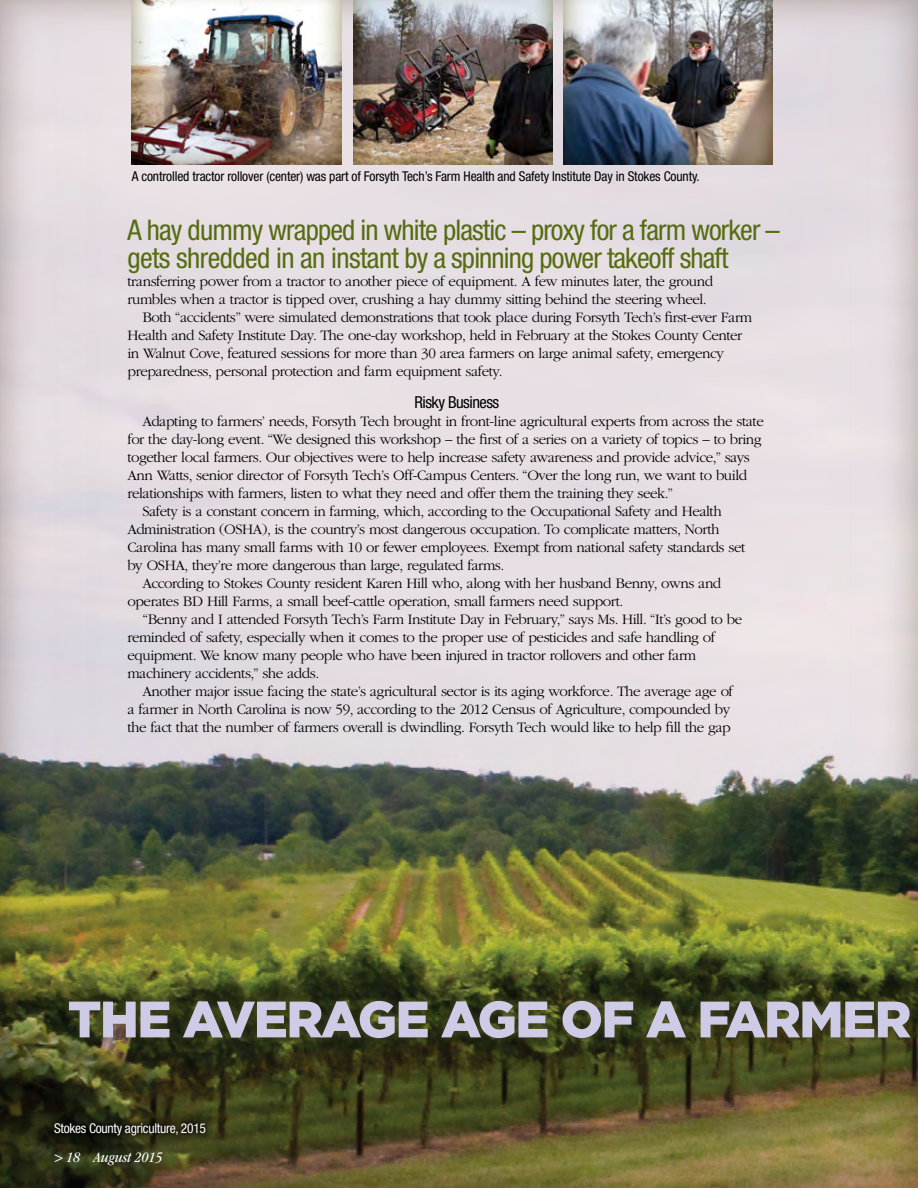
<style>
.page{position:relative;width:918px;height:1188px;background:#fff}
.page>*{position:absolute;margin:0;border:0;box-sizing:border-box;transform-origin:0 0}
.t1{font:900 51.15px "Gotham";letter-spacing:-.03em;color:#cecbe6}
.t2{font:condensed 28.5px/28.5px "Helvetica Neue LT Std";letter-spacing:-.03em;color:#566c11}
.t3{font:condensed 16.5px "Helvetica Neue LT Std";letter-spacing:-.03em;color:#000}
.t4{font:300 15px/18px "ITC Garamond Std";letter-spacing:-.03em;color:#000}
.t5{font:italic condensed 15px "ITC Garamond Std";letter-spacing:-.01em;color:#fff}
.t6{font:condensed 13.5px "Helvetica Neue LT Std";letter-spacing:-.01em;color:#000}
.t7{font:condensed 13.5px "Helvetica Neue LT Std";letter-spacing:-.02em;color:#fff}
</style>
<div class="page">
<img style="left:0;top:0;width:918px;height:1188px">
<div style="left:60px;top:992px;width:858px;height:55px;background:#575023;opacity:.73"></div>
<img style="left:566px;top:0;width:220px;height:166px">
<img style="left:354px;top:0;width:212px;height:166px">
<img style="left:117px;top:0;width:237px;height:166px">
<svg style="left:46px;top:1115px;width:168px;height:29px;background:#20220e"></svg>
<p class="t6" style="left:132px;top:168px;width:570px">A controlled tractor rollover (center) was part of Forsyth Tech’s Farm Health and Safety Institute Day in Stokes County.</p>
<p class="t2" style="left:127px;top:215px;width:654px">A hay dummy wrapped in white plastic – proxy for a farm worker – gets shredded in an instant by a spinning power takeoff shaft</p>
<p class="t4" style="left:127px;top:273px;width:587px">transferring power from a tractor to another piece of equipment. A few minutes later, the ground</p>
<p class="t4" style="left:127px;top:291px;width:581px">rumbles when a tractor is tipped over, crushing a hay dummy sitting behind the steering wheel.</p>
<p class="t4" style="left:127px;top:309px;width:626px;text-indent:15px">Both “accidents” were simulated demonstrations that took place during Forsyth Tech’s first-ever Farm<br>Health and Safety Institute Day. The one-day workshop, held in February at the Stokes County Center</p>
<p class="t4" style="left:127px;top:345px;width:598px">in Walnut Cove, featured sessions for more than 30 area farmers on large animal safety, emergency</p>
<p class="t4" style="left:127px;top:363px;width:377px">preparedness, personal protection and farm equipment safety.</p>
<p class="t3" style="left:414px;top:393px;width:86px">Risky Business</p>
<p class="t4" style="left:127px;top:412px;width:638px;text-indent:15px">Adapting to farmers’ needs, Forsyth Tech brought in front-line agricultural experts from across the state for the day-long event. “We designed this workshop – the first of a series on a variety of topics – to bring together local farmers. Our objectives were to help increase safety awareness and provide advice,” says</p>
<p class="t4" style="left:127px;top:466px;width:621px">Ann Watts, senior director of Forsyth Tech’s Off-Campus Centers. “Over the long run, we want to build</p>
<p class="t4" style="left:127px;top:484px;width:547px">relationships with farmers, listen to what they need and offer them the training they seek.”</p>
<p class="t4" style="left:142px;top:502px;width:581px">Safety is a constant concern in farming, which, according to the Occupational Safety and Health</p>
<p class="t4" style="left:127px;top:520px;width:594px">Administration (OSHA), is the country’s most dangerous occupation. To complicate matters, North</p>
<p class="t4" style="left:127px;top:538px;width:619px">Carolina has many small farms with 10 or fewer employees. Exempt from national safety standards set</p>
<p class="t4" style="left:127px;top:556px;width:378px">by OSHA, they’re more dangerous than large, regulated farms.</p>
<p class="t4" style="left:142px;top:574px;width:580px">According to Stokes County resident Karen Hill who, along with her husband Benny, owns and</p>
<p class="t4" style="left:127px;top:592px;width:497px">operates BD Hill Farms, a small beef-cattle operation, small farmers need support.</p>
<p class="t4" style="left:142px;top:610px;width:601px">“Benny and I attended Forsyth Tech’s Farm Institute Day in February,” says Ms. Hill. “It’s good to be</p>
<p class="t4" style="left:127px;top:628px;width:589px">reminded of safety, especially when it comes to the proper use of pesticides and safe handling of</p>
<p class="t4" style="left:127px;top:646px;width:570px">equipment. We know many people who have been injured in tractor rollovers and other farm</p>
<p class="t4" style="left:127px;top:664px;width:193px">machinery accidents,” she adds.</p>
<p class="t4" style="left:142px;top:682px;width:592px">Another major issue facing the state’s agricultural sector is its aging workforce. The average age of</p>
<p class="t4" style="left:127px;top:700px;width:604px">a farmer in North Carolina is now 59, according to the 2012 Census of Agriculture, compounded by</p>
<p class="t4" style="left:127px;top:718px;width:605px">the fact that the number of farmers overall is dwindling. Forsyth Tech would like to help fill the gap</p>
<p class="t1" style="left:68px;top:984px;width:845px">THE AVERAGE AGE OF A FARMER</p>
<p class="t7" style="left:54px;top:1120px;width:154px">Stokes County agriculture, 2015</p>
<p class="t5" style="left:54px;top:1149px;width:28px">&gt; 18</p>
<p class="t5" style="left:94px;top:1149px;width:70px">August 2015</p>
</div>
